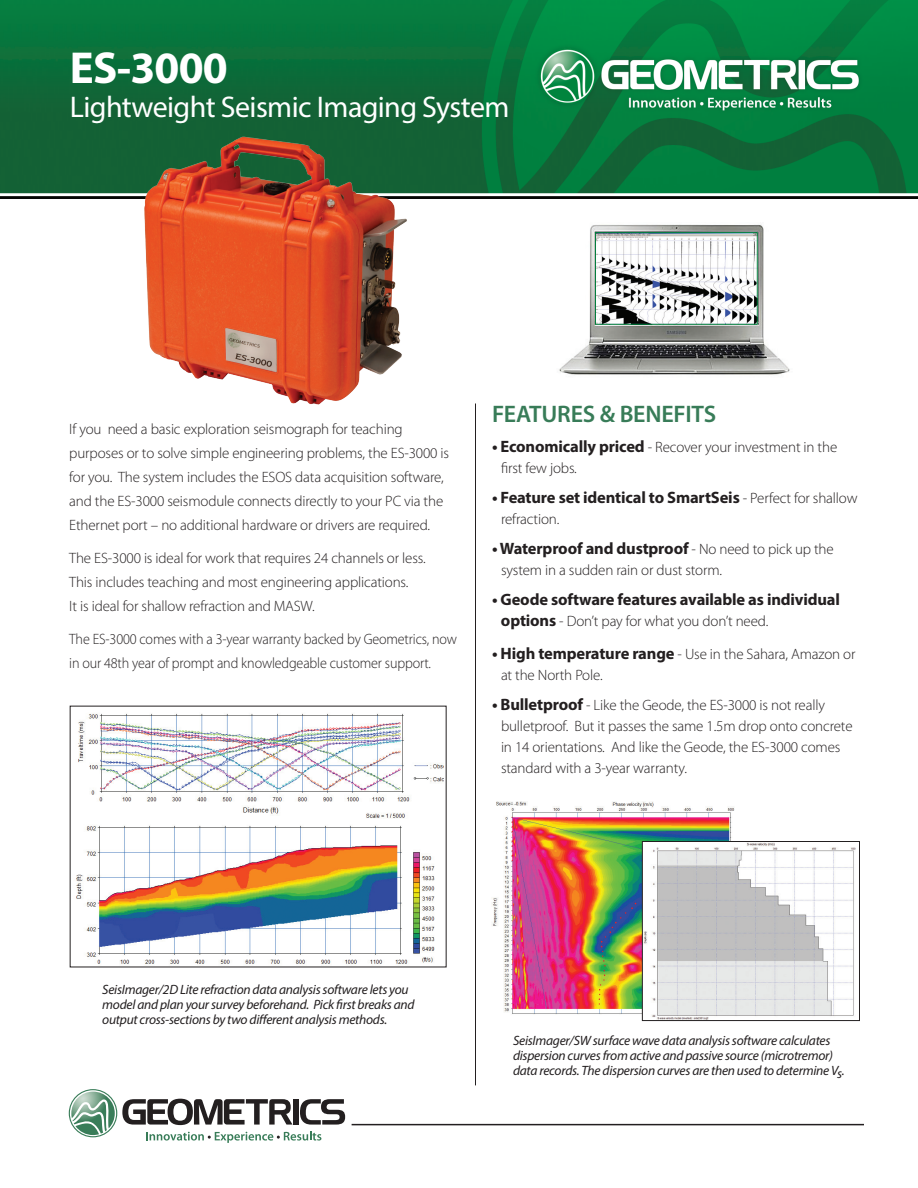
<style>
.page{position:relative;width:918px;height:1188px;background:#fff}
.page>*{position:absolute;margin:0;border:0;box-sizing:border-box;transform-origin:0 0}
.t1{font:700 45px "Myriad Pro";letter-spacing:-.02em;color:#fff}
.t2{font:30px "Myriad Pro";letter-spacing:-.02em;color:#fff}
.t3{font:600 24px "Myriad Pro";letter-spacing:-.01em;color:#387c58}
.t4{font:700 16.5px "Myriad Pro";letter-spacing:-.01em;color:#231f20}
.t5{font:300 15px/24px "Myriad Pro";letter-spacing:-.01em;color:#231f20}
.t6{font:300 15px/24px "Myriad Pro";letter-spacing:-.01em;color:#231f20;scale:.94 1}
.t7{font:italic 13.5px/15px "Myriad Pro";letter-spacing:-.02em;color:#231f20}
.s1{font-weight:700;font-size:16.5px}
.s2{font-weight:300;font-size:15px}
</style>
<div class="page">
<img style="left:0;top:0;width:918px;height:1126px">
<svg style="left:69px;top:1089px;width:276px;height:54px"></svg>
<hr style="left:475px;top:404px;width:1px;height:681px;background:#231f20">
<hr style="left:352px;top:1124px;width:512px;height:1px;background:#231f20">
<img style="left:139px;top:131px;width:276px;height:315px">
<img style="left:491px;top:802px;width:248px;height:214px">
<img style="left:644px;top:843px;width:214px;height:176px">
<div style="left:642px;top:841px;width:218px;height:180px;border:1px solid #231f20"></div>
<img style="left:556px;top:223px;width:237px;height:155px">
<img style="left:597px;top:234px;width:159px;height:89px">
<div style="left:595px;top:232px;width:163px;height:93px;border:1px solid #007d3b"></div>
<div style="left:70px;top:706px;width:376px;height:261px;background:#fff"></div>
<img style="left:76px;top:825px;width:359px;height:140px">
<img style="left:78px;top:713px;width:366px;height:105px">
<p class="t1" style="left:70px;top:39px;width:159px">ES-3000</p>
<p class="t2" style="left:70px;top:89px;width:441px">Lightweight Seismic Imaging System</p>
<p class="t5" style="left:69px;top:416px;width:381px">If you need a basic exploration seismograph for teaching purposes or to solve simple engineering problems, the ES-3000 is for you. The system includes the ESOS data acquisition software, and the ES-3000 seismodule connects directly to your PC via the Ethernet port – no additional hardware or drivers are required.</p>
<p class="t5" style="left:69px;top:545px;width:358px">The ES-3000 is ideal for work that requires 24 channels or less.</p>
<p class="t5" style="left:69px;top:569px;width:341px">This includes teaching and most engineering applications.<br>It is ideal for shallow refraction and MASW.</p>
<p class="t6" style="left:69px;top:626px;width:414px">The ES-3000 comes with a 3-year warranty backed by Geometrics, now in our 48th year of prompt and knowledgeable customer support.</p>
<p class="t3" style="left:492px;top:399px;width:226px">FEATURES &amp; BENEFITS</p>
<p class="t5" style="left:501px;top:437px;width:338px;line-height:21px;text-indent:-9px"><span class="s1">• Economically priced</span> - Recover your investment in the first few jobs.</p>
<p class="t4" style="left:492px;top:487px;width:367px">• Feature set identical to SmartSeis <span class="s2">- Perfect for shallow</span></p>
<p class="t5" style="left:501px;top:507px;width:60px">refraction.</p>
<p class="t4" style="left:492px;top:538px;width:343px">• Waterproof and dustproof <span class="s2">- No need to pick up the</span></p>
<p class="t5" style="left:501px;top:558px;width:223px">system in a sudden rain or dust storm.</p>
<p class="t4" style="left:492px;top:589px;width:350px">• Geode software features available as individual</p>
<p class="t5" style="left:501px;top:609px;width:269px"><span class="s1">options</span> - Don’t pay for what you don’t need.</p>
<p class="t5" style="left:501px;top:644px;width:356px;line-height:21px;text-indent:-9px"><span class="s1">• High temperature range</span> - Use in the Sahara, Amazon or at the North Pole.</p>
<p class="t5" style="left:501px;top:695px;width:353px;line-height:21px;text-indent:-9px"><span class="s1">• Bulletproof</span> - Like the Geode, the ES-3000 is not really bulletproof. But it passes the same 1.5m drop onto concrete in 14 orientations. And like the Geode, the ES-3000 comes standard with a 3-year warranty.</p>
<p class="t7" style="left:102px;top:982px;width:314px">SeisImager/2D Lite refraction data analysis software lets you model and plan your survey beforehand. Pick first breaks and output cross-sections by two different analysis methods.</p>
<p class="t7" style="left:513px;top:1033px;width:333px">SeisImager/SW surface wave data analysis software calculates dispersion curves from active and passive source (microtremor) data records. The dispersion curves are then used to determine Vs.</p>
</div>
